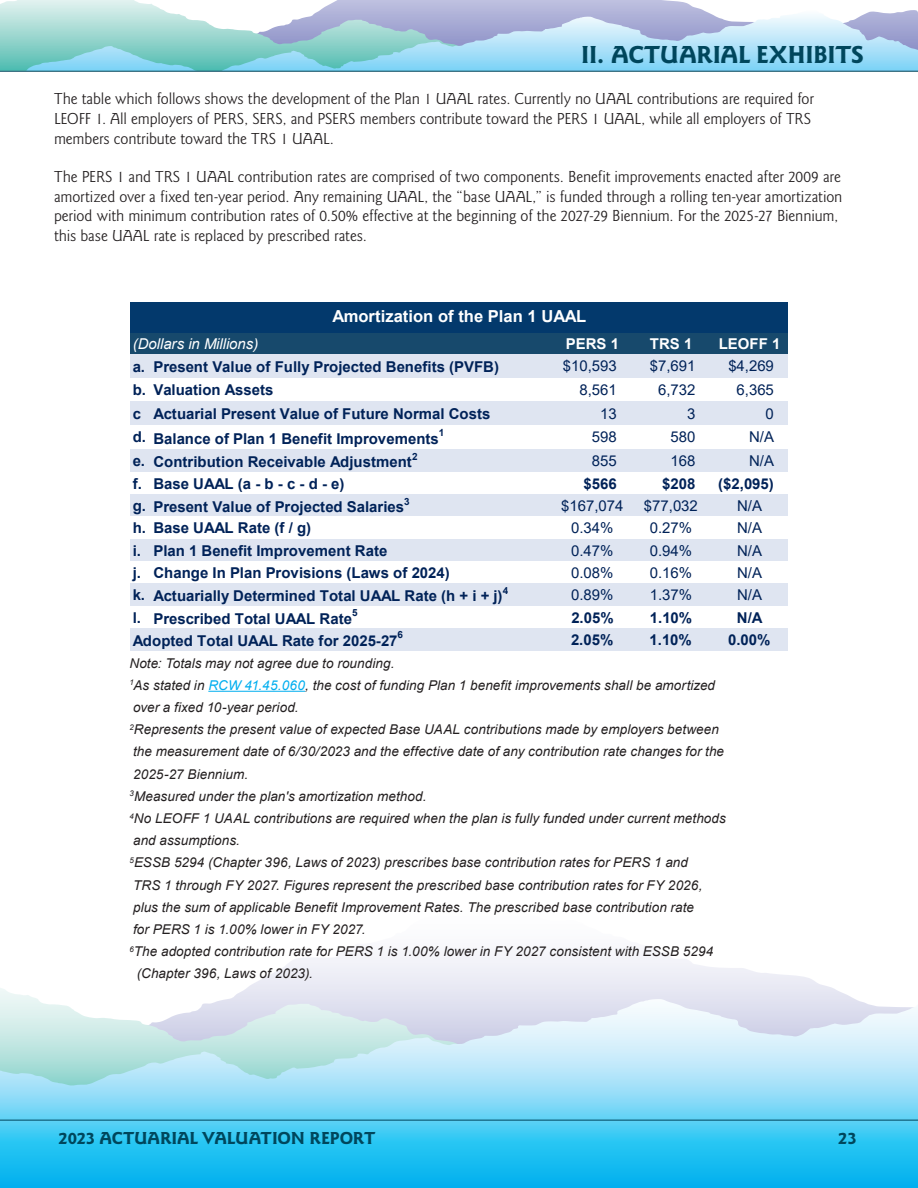
<style>
.page{position:relative;width:918px;height:1188px;background:#fff}
.page>*{position:absolute;margin:0;border:0;box-sizing:border-box;transform-origin:0 0}
.t1{font:700 25.5px "Goudy Sans Std";letter-spacing:-.01em;color:#00465c}
.t2{font:700 18px "Goudy Sans Std";letter-spacing:-.01em;color:#00465c}
.t3{font:16.5px/19.8px "Goudy Sans Std";letter-spacing:-.005em;color:#231f20}
.t4{font:700 16.5px "Arial";color:#fff}
.t5{font:700 15px "Arial";color:#002258}
.t6{font:15px "Arial";color:#002258}
.t7{font:italic 15px "Arial";letter-spacing:-.005em;color:#fff}
.t8{font:700 15px "Arial";color:#fff}
.t9{font:italic 13.5px "Arial";letter-spacing:.005em;color:#231f20}
.t10{font:700 9.9px "Arial";color:#002258}
.s1{color:#00aeef}
</style>
<div class="page">
<svg style="left:516px;top:0;width:402px;height:71px"></svg>
<svg style="left:0;top:0;width:516px;height:71px"></svg>
<svg style="left:575px;top:10px;width:237px;height:31px"></svg>
<svg style="left:0;top:956px;width:918px;height:232px"></svg>
<svg style="left:0;top:1004px;width:758px;height:184px"></svg>
<svg style="left:262px;top:999px;width:393px;height:81px"></svg>
<hr style="left:0;top:71px;width:918px;height:1px;background:#00465c">
<hr style="left:0;top:1120px;width:918px;height:1px;background:#00465c">
<div style="left:131px;top:302px;width:657px;height:31px;background:#03396c"></div>
<div style="left:131px;top:333px;width:657px;height:21px;background:#17496c"></div>
<div style="left:131px;top:354px;width:657px;height:24px;background:#dfe5f1"></div>
<div style="left:131px;top:401px;width:657px;height:24px;background:#dfe5f1"></div>
<div style="left:131px;top:449px;width:657px;height:23px;background:#dfe5f1"></div>
<div style="left:131px;top:494px;width:657px;height:23px;background:#dfe5f1"></div>
<div style="left:131px;top:516px;width:657px;height:23px;background:#fff"></div>
<div style="left:131px;top:539px;width:657px;height:23px;background:#dfe5f1"></div>
<div style="left:131px;top:561px;width:657px;height:22px;background:#fff"></div>
<div style="left:131px;top:583px;width:657px;height:23px;background:#dfe5f1"></div>
<div style="left:131px;top:628px;width:657px;height:23px;background:#dfe5f1"></div>
<hr style="left:208px;top:691px;width:97px;height:1px;background:#00aeef">
<h1 class="t1" style="left:581px;top:40px;width:64px">II. ACTUARIAL</h1>
<h1 class="t1" style="left:756px;top:40px;width:84px">EXHIBITS</h1>
<p class="t3" style="left:54px;top:89px;width:761px">The table which follows shows the development of the Plan 1 UAAL rates. Currently no UAAL contributions are required for<br>LEOFF 1. All employers of PERS, SERS, and PSERS members contribute toward the PERS 1 UAAL, while all employers of TRS members contribute toward the TRS 1 UAAL.</p>
<p class="t3" style="left:54px;top:167px;width:790px">The PERS 1 and TRS 1 UAAL contribution rates are comprised of two components. Benefit improvements enacted after 2009 are amortized over a fixed ten-year period. Any remaining UAAL, the “base UAAL,” is funded through a rolling ten-year amortization period with minimum contribution rates of 0.50% effective at the beginning of the 2027-29 Biennium. For the 2025-27 Biennium, this base UAAL rate is replaced by prescribed rates.</p>
<p class="t7" style="left:133px;top:334px;width:127px">(Dollars in Millions)</p>
<p class="t4" style="left:332px;top:305px;width:255px">Amortization of the Plan 1 UAAL</p>
<p class="t8" style="left:566px;top:333px;width:55px">PERS 1</p>
<p class="t8" style="left:650px;top:333px;width:44px">TRS 1</p>
<p class="t8" style="left:719px;top:333px;width:63px">LEOFF 1</p>
<p class="t5" style="left:133px;top:356px;width:368px">a. Present Value of Fully Projected Benefits (PVFB)</p>
<p class="t6" style="left:563px;top:356px;width:55px">$10,593</p>
<p class="t6" style="left:650px;top:356px;width:47px">$7,691</p>
<p class="t6" style="left:728px;top:356px;width:47px">$4,269</p>
<p class="t5" style="left:133px;top:379px;width:142px">b. Valuation Assets</p>
<p class="t6" style="left:579px;top:379px;width:39px">8,561</p>
<p class="t6" style="left:658px;top:379px;width:39px">6,732</p>
<p class="t6" style="left:737px;top:379px;width:39px">6,365</p>
<p class="t5" style="left:133px;top:403px;width:359px">c Actuarial Present Value of Future Normal Costs</p>
<p class="t6" style="left:600px;top:403px;width:18px">13</p>
<p class="t6" style="left:687px;top:403px;width:10px">3</p>
<p class="t6" style="left:766px;top:403px;width:10px">0</p>
<p class="t5" style="left:133px;top:428px;width:308px">d. Balance of Plan 1 Benefit Improvements</p>
<p class="t10" style="left:439px;top:426px;width:7px">1</p>
<p class="t6" style="left:592px;top:427px;width:26px">598</p>
<p class="t6" style="left:670px;top:427px;width:26px">580</p>
<p class="t6" style="left:749px;top:427px;width:26px">N/A</p>
<p class="t5" style="left:133px;top:451px;width:281px">e. Contribution Receivable Adjustment</p>
<p class="t10" style="left:412px;top:449px;width:7px">2</p>
<p class="t6" style="left:592px;top:450px;width:26px">855</p>
<p class="t6" style="left:670px;top:450px;width:26px">168</p>
<p class="t6" style="left:749px;top:450px;width:26px">N/A</p>
<p class="t5" style="left:133px;top:473px;width:213px">f. Base UAAL (a - b - c - d - e)</p>
<p class="t5" style="left:584px;top:473px;width:35px">$566</p>
<p class="t5" style="left:662px;top:473px;width:35px">$208</p>
<p class="t5" style="left:718px;top:473px;width:57px">($2,095)</p>
<p class="t5" style="left:133px;top:496px;width:273px">g. Present Value of Projected Salaries</p>
<p class="t10" style="left:404px;top:494px;width:7px">3</p>
<p class="t6" style="left:561px;top:495px;width:64px">$167,074</p>
<p class="t6" style="left:644px;top:495px;width:55px">$77,032</p>
<p class="t6" style="left:737px;top:495px;width:26px">N/A</p>
<p class="t5" style="left:133px;top:517px;width:180px">h. Base UAAL Rate (f / g)</p>
<p class="t6" style="left:571px;top:517px;width:44px">0.34%</p>
<p class="t6" style="left:650px;top:517px;width:44px">0.27%</p>
<p class="t6" style="left:737px;top:517px;width:26px">N/A</p>
<p class="t5" style="left:133px;top:540px;width:256px">i. Plan 1 Benefit Improvement Rate</p>
<p class="t6" style="left:571px;top:540px;width:44px">0.47%</p>
<p class="t6" style="left:650px;top:540px;width:44px">0.94%</p>
<p class="t6" style="left:737px;top:540px;width:26px">N/A</p>
<p class="t5" style="left:133px;top:562px;width:319px">j. Change In Plan Provisions (Laws of 2024)</p>
<p class="t6" style="left:571px;top:562px;width:44px">0.08%</p>
<p class="t6" style="left:650px;top:562px;width:44px">0.16%</p>
<p class="t6" style="left:737px;top:562px;width:26px">N/A</p>
<p class="t5" style="left:133px;top:585px;width:371px">k. Actuarially Determined Total UAAL Rate (h + i + j)</p>
<p class="t10" style="left:503px;top:583px;width:7px">4</p>
<p class="t6" style="left:571px;top:584px;width:44px">0.89%</p>
<p class="t6" style="left:650px;top:584px;width:44px">1.37%</p>
<p class="t6" style="left:737px;top:584px;width:26px">N/A</p>
<p class="t5" style="left:133px;top:608px;width:221px">l. Prescribed Total UAAL Rate</p>
<p class="t10" style="left:352px;top:606px;width:7px">5</p>
<p class="t5" style="left:571px;top:607px;width:44px">2.05%</p>
<p class="t5" style="left:650px;top:607px;width:44px">1.10%</p>
<p class="t5" style="left:737px;top:607px;width:27px">N/A</p>
<p class="t5" style="left:571px;top:629px;width:44px">2.05%</p>
<p class="t5" style="left:650px;top:629px;width:44px">1.10%</p>
<p class="t5" style="left:728px;top:629px;width:44px">0.00%</p>
<p class="t10" style="left:398px;top:628px;width:7px">6</p>
<p class="t5" style="left:133px;top:630px;width:266px">Adopted Total UAAL Rate for 2025-27</p>
<p class="t9" style="left:129px;top:654px;width:267px">Note: Totals may not agree due to rounding.</p>
<p class="t9" style="left:129px;top:676px;width:587px"><sup>1</sup>As stated in <span class="s1">RCW 41.45.060</span>, the cost of funding Plan 1 benefit improvements shall be amortized</p>
<p class="t9" style="left:133px;top:699px;width:167px">over a fixed 10-year period.</p>
<p class="t9" style="left:129px;top:721px;width:591px"><sup>2</sup>Represents the present value of expected Base UAAL contributions made by employers between</p>
<p class="t9" style="left:133px;top:743px;width:593px">the measurement date of 6/30/2023 and the effective date of any contribution rate changes for the</p>
<p class="t9" style="left:133px;top:765px;width:117px">2025-27 Biennium.</p>
<p class="t9" style="left:129px;top:787px;width:299px"><sup>3</sup>Measured under the plan's amortization method.</p>
<p class="t9" style="left:129px;top:810px;width:598px"><sup>4</sup>No LEOFF 1 UAAL contributions are required when the plan is fully funded under current methods</p>
<p class="t9" style="left:133px;top:832px;width:108px">and assumptions.</p>
<p class="t9" style="left:129px;top:854px;width:560px"><sup>5</sup>ESSB 5294 (Chapter 396, Laws of 2023) prescribes base contribution rates for PERS 1 and</p>
<p class="t9" style="left:133px;top:876px;width:571px">TRS 1 through FY 2027. Figures represent the prescribed base contribution rates for FY 2026,</p>
<p class="t9" style="left:133px;top:898px;width:562px">plus the sum of applicable Benefit Improvement Rates. The prescribed base contribution rate</p>
<p class="t9" style="left:133px;top:921px;width:234px">for PERS 1 is 1.00% lower in FY 2027.</p>
<p class="t9" style="left:129px;top:943px;width:585px"><sup>6</sup>The adopted contribution rate for PERS 1 is 1.00% lower in FY 2027 consistent with ESSB 5294</p>
<p class="t9" style="left:137px;top:965px;width:178px">(Chapter 396, Laws of 2023).</p>
<h2 class="t2" style="left:58px;top:1128px;width:318px">2023 ACTUARIAL VALUATION REPORT</h2>
<h2 class="t2" style="left:838px;top:1128px;width:20px">23</h2>
</div>
